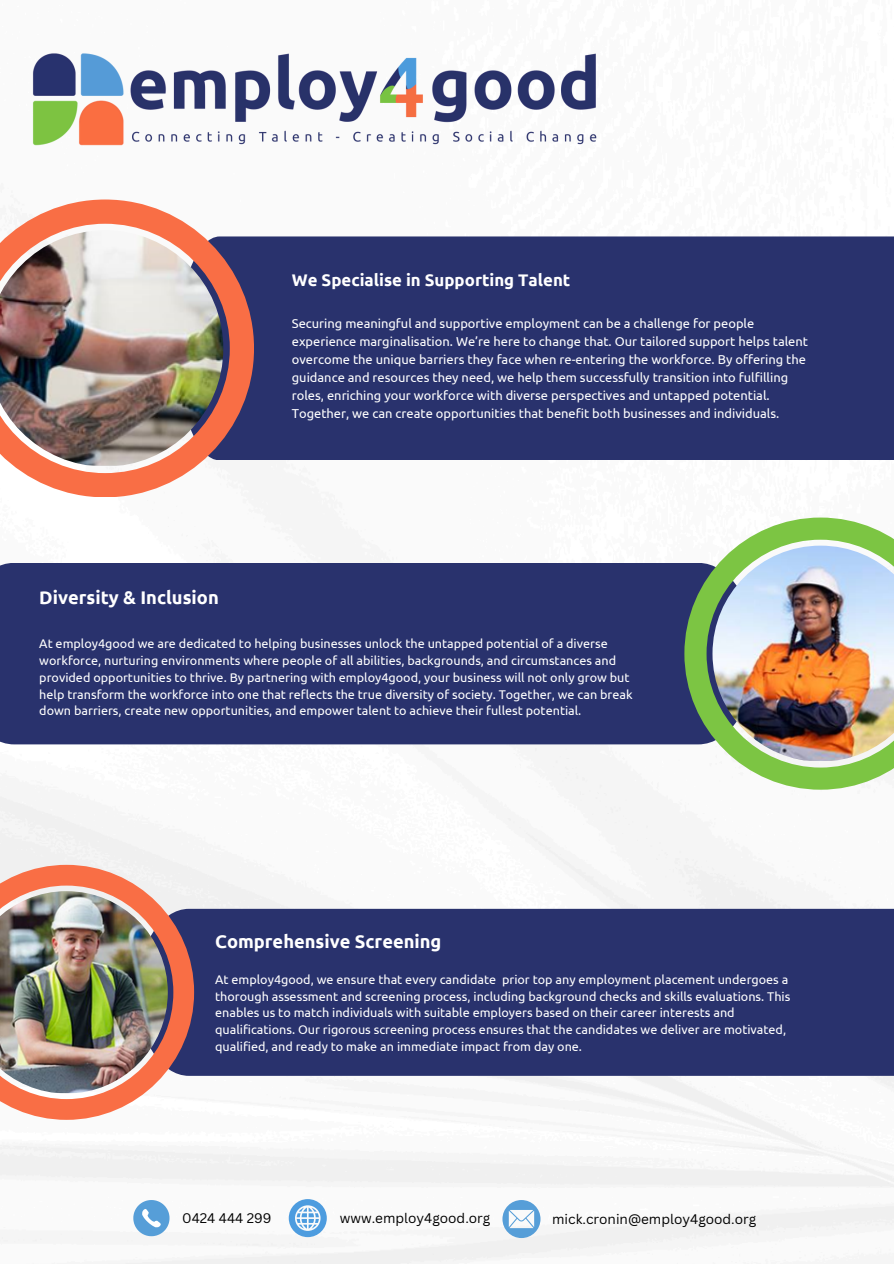
<style>
.page{position:relative;width:894px;height:1264px;background:#fff}
.page>*{position:absolute;margin:0;border:0;box-sizing:border-box;transform-origin:0 0}
.t1{font:700 18.3px "Ubuntu";color:#fff}
.t2{font:700 16.8px "Ubuntu";color:#fff}
.t3{font:13.5px "Canva Sans";color:#000}
.t4{font:12.9px/17.9px "Ubuntu";color:#fff}
.t5{font:12.6px/16.8px "Ubuntu";color:#fff}
</style>
<div class="page">
<img style="left:0;top:744px;width:893px;height:519px">
<img style="left:32px;top:53px;width:565px;height:93px">
<div style="left:194px;top:908px;width:699px;height:167px;background:#29326d"></div>
<img style="left:0;top:864px;width:194px;height:255px">
<div style="left:0;top:563px;width:684px;height:181px;background:#29326d"></div>
<img style="left:684px;top:517px;width:209px;height:272px">
<div style="left:254px;top:236px;width:639px;height:224px;background:#29326d"></div>
<img style="left:0;top:199px;width:254px;height:298px">
<svg style="left:289px;top:1199px;width:38px;height:38px"></svg>
<svg style="left:133px;top:1199px;width:36px;height:37px"></svg>
<svg style="left:502px;top:1199px;width:38px;height:38px"></svg>
<p class="t2" style="left:292px;top:270px;width:280px">We Specialise in Supporting Talent</p>
<h1 class="t4" style="left:292px;top:314px;width:517px">Securing meaningful and supportive employment can be a challenge for people experience marginalisation. We’re here to change that. Our tailored support helps talent overcome the unique barriers they face when re-entering the workforce. By offering the guidance and resources they need, we help them successfully transition into fulfilling roles, enriching your workforce with diverse perspectives and untapped potential.<br>Together, we can create opportunities that benefit both businesses and individuals.</h1>
<h1 class="t1" style="left:39px;top:587px;width:181px">Diversity &amp; Inclusion</h1>
<p class="t5" style="left:39px;top:635px;width:594px">At employ4good we are dedicated to helping businesses unlock the untapped potential of a diverse workforce, nurturing environments where people of all abilities, backgrounds, and circumstances and provided opportunities to thrive. By partnering with employ4good, your business will not only grow but help transform the workforce into one that reflects the true diversity of society. Together, we can break down barriers, create new opportunities, and empower talent to achieve their fullest potential.</p>
<p class="t1" style="left:215px;top:931px;width:228px">Comprehensive Screening</p>
<p class="t5" style="left:215px;top:970px;width:576px">At employ4good, we ensure that every candidate prior top any employment placement undergoes a thorough assessment and screening process, including background checks and skills evaluations. This enables us to match individuals with suitable employers based on their career interests and qualifications. Our rigorous screening process ensures that the candidates we deliver are motivated, qualified, and ready to make an immediate impact from day one.</p>
<p class="t3" style="left:182px;top:1208px;width:91px">0424 444 299</p>
<p class="t3" style="left:340px;top:1208px;width:152px">www.employ4good.org</p>
<h2 class="t3" style="left:552px;top:1209px;width:205px">mick.cronin@employ4good.org</h2>
</div>
